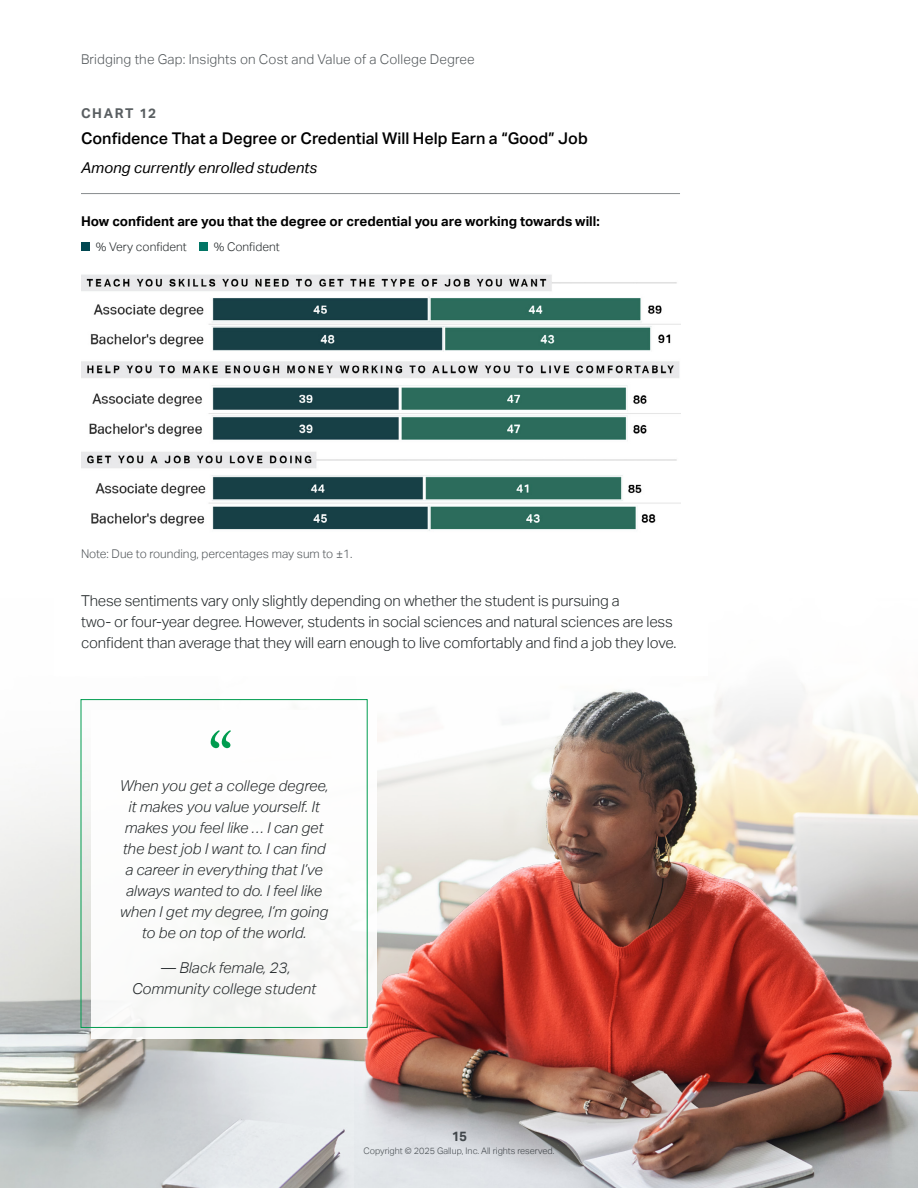
<style>
.page{position:relative;width:918px;height:1188px;background:#fff}
.page>*{position:absolute;margin:0;border:0;box-sizing:border-box;transform-origin:0 0}
.Callouts_body_quoteframe{font:67.5px "Adobe Caslon Pro";color:#009c4f}
.Charts_Tables_element_title_coupled{font:500 16.2px "Aktiv Grotesk";color:#000}
.Body_body_white{font:300 15px/21px "Aktiv Grotesk";letter-spacing:-.01em;color:#23282a}
.Callouts_body_quoteframe-2{font:italic 300 15px/21px "Aktiv Grotesk";color:#23282a;text-align:center}
.Callouts_body_quoteframe_sub{font:italic 300 15px/21px "Aktiv Grotesk";color:#23282a;text-align:center}
.Charts_Tables_element_title_descriptor{font:italic 15px "Aktiv Grotesk";color:#000}
.Charts_Tables_heading{font:700 13.5px "Aktiv Grotesk";color:#000}
.t1{font:300 13.5px "Aktiv Grotesk";letter-spacing:.01em;color:#52575a}
.Charts_Tables_element_label{font:700 13.5px "Aktiv Grotesk";letter-spacing:.12em;color:#595e61}
.t2{font:700 13.5px "Aktiv Grotesk";color:#52575a}
.Charts_Tables_source{font:300 12px "Aktiv Grotesk";color:#52575a}
.t3{font:300 12px "Aktiv Grotesk";color:#23282a}
.t4{font:300 9px "Aktiv Grotesk";color:#52575a}
.s1{font-style:normal}
</style>
<div class="page">
<img style="left:0;top:699px;width:354px;height:489px">
<div style="left:92px;top:710px;width:285px;height:329px;background:#fff"></div>
<hr style="left:81px;top:193px;width:599px;height:1px;background:#878b8d">
<div style="left:81px;top:242px;width:9px;height:9px;background:#014751"></div>
<div style="left:199px;top:242px;width:9px;height:9px;background:#027565"></div>
<img style="left:81px;top:274px;width:599px;height:257px">
<img style="left:354px;top:685px;width:564px;height:503px">
<p class="t1" style="left:81px;top:51px;width:395px">Bridging the Gap: Insights on Cost and Value of a College Degree</p>
<p class="Charts_Tables_element_label" style="left:81px;top:105px;width:77px">CHART 12</p>
<p class="Charts_Tables_element_title_coupled" style="left:81px;top:129px;width:508px">Confidence That a Degree or Credential Will Help Earn a “Good” Job</p>
<p class="Charts_Tables_element_title_descriptor" style="left:81px;top:159px;width:238px">Among currently enrolled students</p>
<p class="Charts_Tables_heading" style="left:81px;top:214px;width:520px">How confident are you that the degree or credential you are working towards will:</p>
<p class="t3" style="left:96px;top:240px;width:92px">% Very confident</p>
<p class="t3" style="left:214px;top:240px;width:68px">% Confident</p>
<p class="Charts_Tables_source" style="left:81px;top:547px;width:273px">Note: Due to rounding, percentages may sum to ±1.</p>
<p class="Body_body_white" style="left:81px;top:591px;width:597px">These sentiments vary only slightly depending on whether the student is pursuing a<br>two- or four-year degree. However, students in social sciences and natural sciences are less confident than average that they will earn enough to live comfortably and find a job they love.</p>
<p class="Callouts_body_quoteframe" style="left:209px;top:716px;width:26px">“</p>
<p class="Callouts_body_quoteframe-2" style="left:120px;top:776px;width:210px">When you get a college degree,</p>
<p class="Callouts_body_quoteframe-2" style="left:120px;top:797px;width:209px">it makes you value yourself. It makes you feel like … I can get the best job I want to. I can find a career in everything that I’ve always wanted to do. I feel like when I get my degree, I’m going to be on top of the world.</p>
<p class="Callouts_body_quoteframe_sub" style="left:132px;top:957px;width:185px"><span class="s1">—</span> Black female, 23,<br>Community college student</p>
<p class="t2" style="left:451px;top:1128px;width:17px">15</p>
<p class="t4" style="left:363px;top:1146px;width:193px">Copyright © 2025 Gallup, Inc. All rights reserved.</p>
</div>
